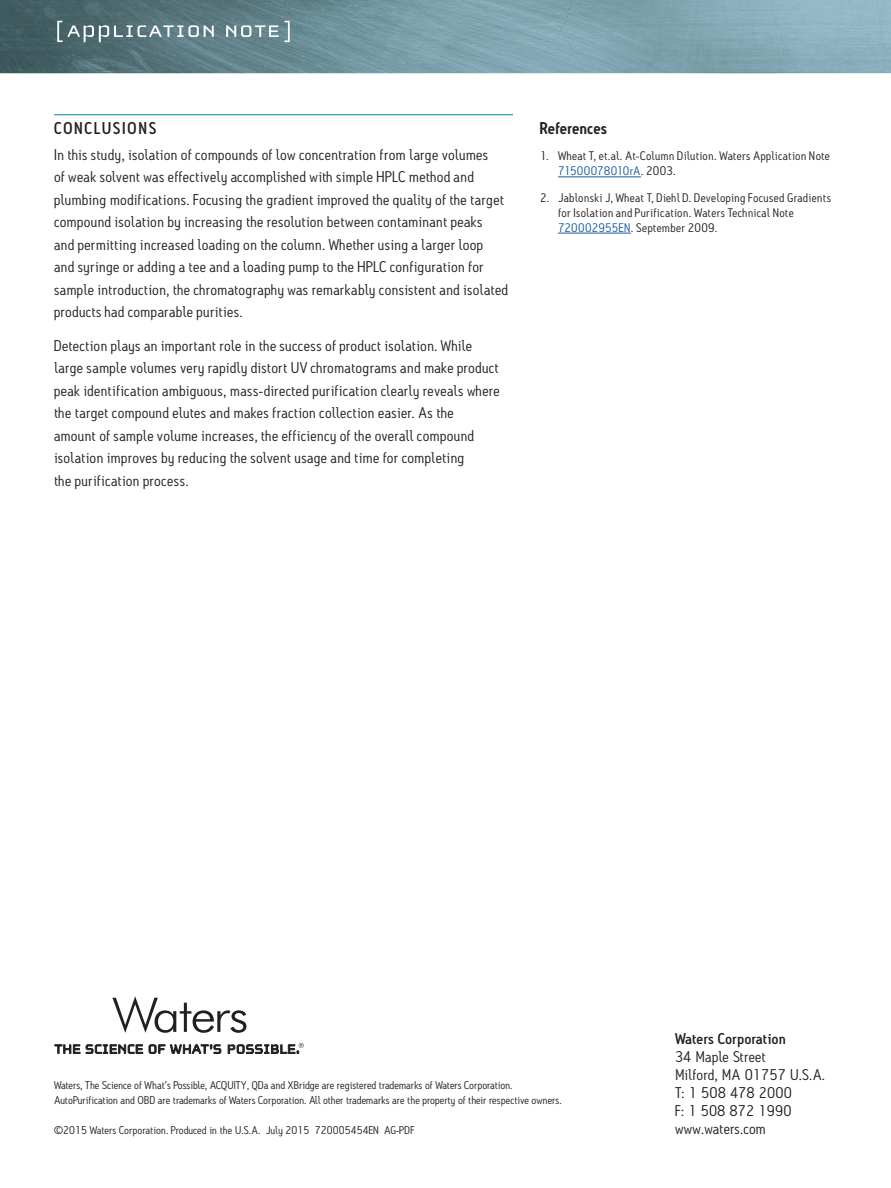
<style>
.page{position:relative;width:891px;height:1188px;background:#fff}
.page>*{position:absolute;margin:0;border:0;box-sizing:border-box;transform-origin:0 0}
.t1{font:500 16.5px "Antitled OT";letter-spacing:.11em;color:#231f20}
.t2{font:600 16.5px "Antitled OT";letter-spacing:.01em;color:#231f20}
.t3{font:15px/22.5px "Antitled OT";letter-spacing:.02em;color:#231f20;scale:1.05 1}
.t4{font:500 15px "Antitled OT";letter-spacing:.01em;color:#231f20;scale:1.05 1}
.t5{font:12px/15px "Antitled OT";letter-spacing:.025em;color:#231f20;scale:1.05 1}
.t6{font:10.8px/15px "Antitled OT";letter-spacing:.005em;color:#231f20;scale:1.05 1}
.s1{color:#175d9e}
</style>
<div class="page">
<img style="left:0;top:0;width:891px;height:73px">
<svg style="left:57px;top:21px;width:157px;height:21px;background:#738b8f"></svg>
<svg style="left:226px;top:21px;width:64px;height:21px"></svg>
<svg style="left:55px;top:1044px;width:88px;height:10px"></svg>
<svg style="left:149px;top:1044px;width:72px;height:10px"></svg>
<svg style="left:228px;top:1043px;width:76px;height:11px"></svg>
<svg style="left:112px;top:996px;width:134px;height:37px"></svg>
<hr style="left:54px;top:114px;width:459px;height:1px;background:#0083ad">
<hr style="left:558px;top:177px;width:83px;height:1px;background:#175d9e">
<hr style="left:558px;top:233px;width:73px;height:1px;background:#175d9e">
<p class="t1" style="left:54px;top:118px;width:104px">CONCLUSIONS</p>
<p class="t3" style="left:54px;top:143px;width:434px">In this study, isolation of compounds of low concentration from large volumes<br>of weak solvent was effectively accomplished with simple HPLC method and plumbing modifications. Focusing the gradient improved the quality of the target compound isolation by increasing the resolution between contaminant peaks<br>and permitting increased loading on the column. Whether using a larger loop<br>and syringe or adding a tee and a loading pump to the HPLC configuration for sample introduction, the chromatography was remarkably consistent and isolated products had comparable purities.</p>
<p class="t3" style="left:54px;top:334px;width:426px">Detection plays an important role in the success of product isolation. While large sample volumes very rapidly distort UV chromatograms and make product peak identification ambiguous, mass-directed purification clearly reveals where the target compound elutes and makes fraction collection easier. As the<br>amount of sample volume increases, the efficiency of the overall compound isolation improves by reducing the solvent usage and time for completing<br>the purification process.</p>
<p class="t2" style="left:540px;top:118px;width:69px">References</p>
<p class="t5" style="left:558px;top:148px;width:260px;text-indent:-18px">1. Wheat T, et.al. At-Column Dilution. Waters Application Note<br><span class="s1">71500078010rA</span>. 2003.</p>
<p class="t5" style="left:558px;top:190px;width:261px;text-indent:-18px">2. Jablonski J, Wheat T, Diehl D. Developing Focused Gradients for Isolation and Purification. Waters Technical Note<br><span class="s1">720002955EN</span>. September 2009.</p>
<p class="t6" style="left:54px;top:1078px;width:485px">Waters, The Science of What’s Possible, ACQUITY, QDa and XBridge are registered trademarks of Waters Corporation.<br>AutoPurification and OBD are trademarks of Waters Corporation. All other trademarks are the property of their respective owners.</p>
<p class="t6" style="left:54px;top:1123px;width:345px">©2015 Waters Corporation. Produced in the U.S.A. July 2015 720005454EN AG-PDF</p>
<p class="t4" style="left:675px;top:1030px;width:107px">Waters Corporation</p>
<p class="t3" style="left:675px;top:1048px;width:144px;line-height:18px">34 Maple Street<br>Milford, MA 01757 U.S.A.<br>T: 1 508 478 2000<br>F: 1 508 872 1990 www.waters.com</p>
</div>
